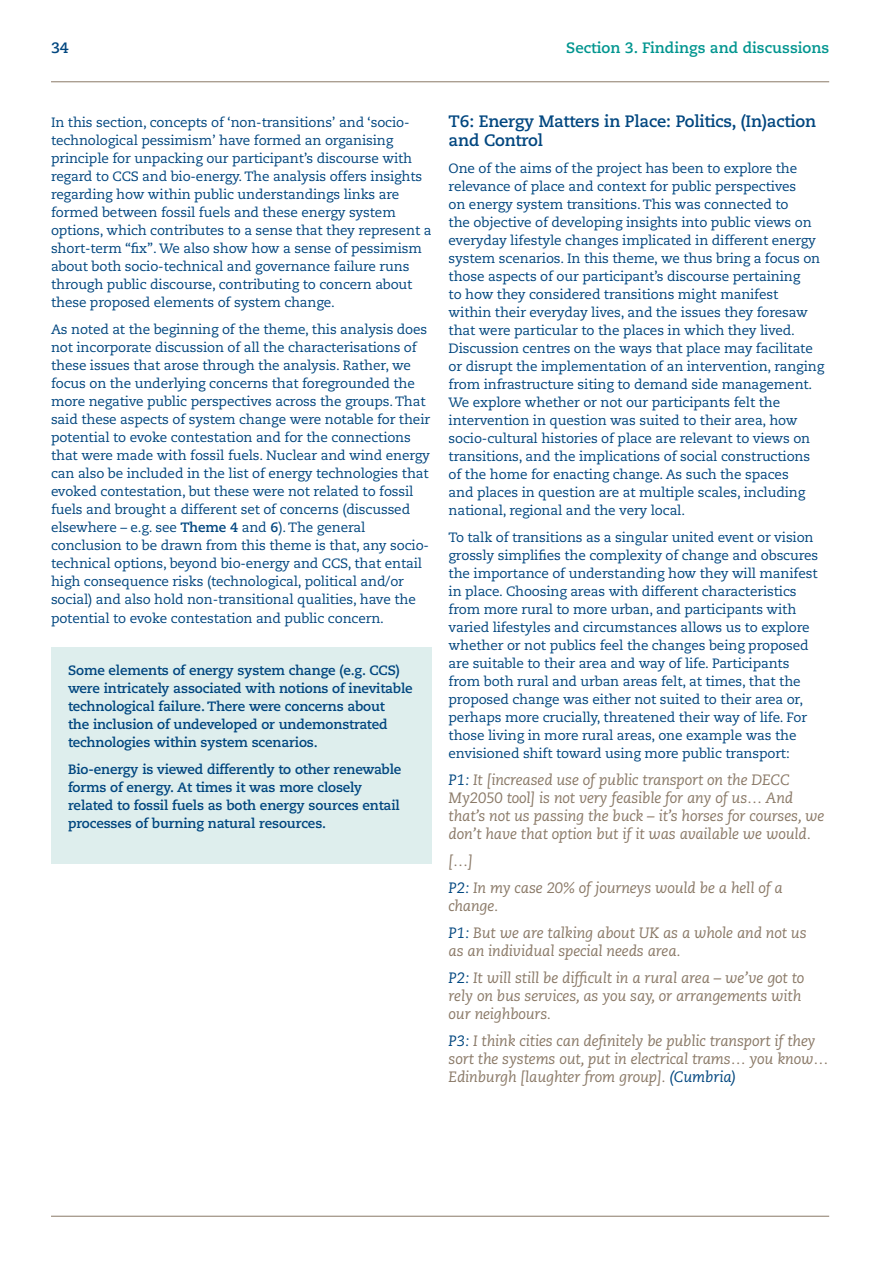
<style>
.page{position:relative;width:893px;height:1263px;background:#fff}
.page>*{position:absolute;margin:0;border:0;box-sizing:border-box;transform-origin:0 0}
.t1{font:700 16.5px/19.5px "Caecilia";letter-spacing:-.01em;color:#00467f}
.t2{font:italic 15px/18px "Caecilia";letter-spacing:-.01em;color:#8a7967}
.t3{font:700 15px "Caecilia";color:#00958f}
.t4{font:700 15px "Caecilia";color:#00467f}
.t5{font:13.5px/18px "Caecilia";letter-spacing:-.01em;color:#00467f}
.t6{font:700 13.5px/18px "Caecilia";letter-spacing:-.01em;color:#00467f}
.s1{font-weight:700}
.s2{color:#00467f}
</style>
<div class="page">
<div style="left:51px;top:648px;width:381px;height:216px;background:#deeeed"></div>
<hr style="left:51px;top:81px;width:778px;height:1px;background:#8a7967">
<hr style="left:51px;top:1216px;width:778px;height:1px;background:#8a7967">
<p class="t4" style="left:51px;top:39px;width:19px">34</p>
<p class="t3" style="left:566px;top:39px;width:264px">Section 3. Findings and discussions</p>
<p class="t5" style="left:51px;top:113px;width:382px">In this section, concepts of ‘non-transitions’ and ‘socio&shy;technological pessimism’ have formed an organising principle for unpacking our participant’s discourse with regard to CCS and bio-energy. The analysis offers insights regarding how within public understandings links are formed between fossil fuels and these energy system options, which contributes to a sense that they represent a short-term “fix”. We also show how a sense of pessimism about both socio-technical and governance failure runs through public discourse, contributing to concern about these proposed elements of system change.</p>
<p class="t5" style="left:51px;top:320px;width:381px">As noted at the beginning of the theme, this analysis does not incorporate discussion of all the characterisations of these issues that arose through the analysis. Rather, we focus on the underlying concerns that foregrounded the more negative public perspectives across the groups. That said these aspects of system change were notable for their potential to evoke contestation and for the connections that were made with fossil fuels. Nuclear and wind energy can also be included in the list of energy technologies that evoked contestation, but these were not related to fossil fuels and brought a different set of concerns (discussed elsewhere – e.g. see <span class="s1">Theme 4</span> and <span class="s1">6</span>). The general conclusion to be drawn from this theme is that, any socio&shy;technical options, beyond bio-energy and CCS, that entail high consequence risks (technological, political and/or social) and also hold non-transitional qualities, have the</p>
<p class="t5" style="left:51px;top:610px;width:334px">potential to evoke contestation and public concern.</p>
<p class="t6" style="left:68px;top:662px;width:346px">Some elements of energy system change (e.g. CCS) were intricately associated with notions of inevitable technological failure. There were concerns about<br>the inclusion of undeveloped or undemonstrated technologies within system scenarios.</p>
<p class="t6" style="left:68px;top:761px;width:335px">Bio-energy is viewed differently to other renewable forms of energy. At times it was more closely related to fossil fuels as both energy sources entail processes of burning natural resources.</p>
<p class="t1" style="left:449px;top:112px;width:369px">T6: Energy Matters in Place: Politics, (In)action and Control</p>
<p class="t5" style="left:449px;top:160px;width:377px">One of the aims of the project has been to explore the relevance of place and context for public perspectives<br>on energy system transitions. This was connected to<br>the objective of developing insights into public views on everyday lifestyle changes implicated in different energy system scenarios. In this theme, we thus bring a focus on those aspects of our participant’s discourse pertaining<br>to how they considered transitions might manifest within their everyday lives, and the issues they foresaw that were particular to the places in which they lived.<br>Discussion centres on the ways that place may facilitate or disrupt the implementation of an intervention, ranging from infrastructure siting to demand side management.<br>We explore whether or not our participants felt the intervention in question was suited to their area, how socio-cultural histories of place are relevant to views on transitions, and the implications of social constructions of the home for enacting change. As such the spaces<br>and places in question are at multiple scales, including national, regional and the very local.</p>
<p class="t5" style="left:449px;top:529px;width:371px">To talk of transitions as a singular united event or vision grossly simplifies the complexity of change and obscures the importance of understanding how they will manifest in place. Choosing areas with different characteristics from more rural to more urban, and participants with varied lifestyles and circumstances allows us to explore whether or not publics feel the changes being proposed are suitable to their area and way of life. Participants from both rural and urban areas felt, at times, that the proposed change was either not suited to their area or, perhaps more crucially, threatened their way of life. For those living in more rural areas, one example was the envisioned shift toward using more public transport:</p>
<p class="t2" style="left:449px;top:771px;width:377px"><span class="s2">P1:</span> It [increased use of public transport on the DECC My2050 tool] is not very feasible for any of us… And that’s not us passing the buck – it’s horses for courses, we don’t have that option but if it was available we would.</p>
<p class="t2" style="left:449px;top:848px;width:336px;line-height:27px">[…]<br><span class="s2">P2:</span> In my case 20% of journeys would be a hell of a</p>
<p class="t2" style="left:449px;top:893px;width:359px;line-height:27px">change.<br><span class="s2">P1:</span> But we are talking about UK as a whole and not us</p>
<p class="t2" style="left:449px;top:938px;width:357px;line-height:27px">as an individual special needs area.<br><span class="s2">P2:</span> It will still be difficult in a rural area – we’ve got to</p>
<p class="t2" style="left:449px;top:987px;width:354px">rely on bus services, as you say, or arrangements with our neighbours.</p>
<p class="t2" style="left:449px;top:1032px;width:381px"><span class="s2">P3:</span> I think cities can definitely be public transport if they sort the systems out, put in electrical trams… you know…<br>Edinburgh [laughter from group]. <span class="s2">(Cumbria)</span></p>
</div>
